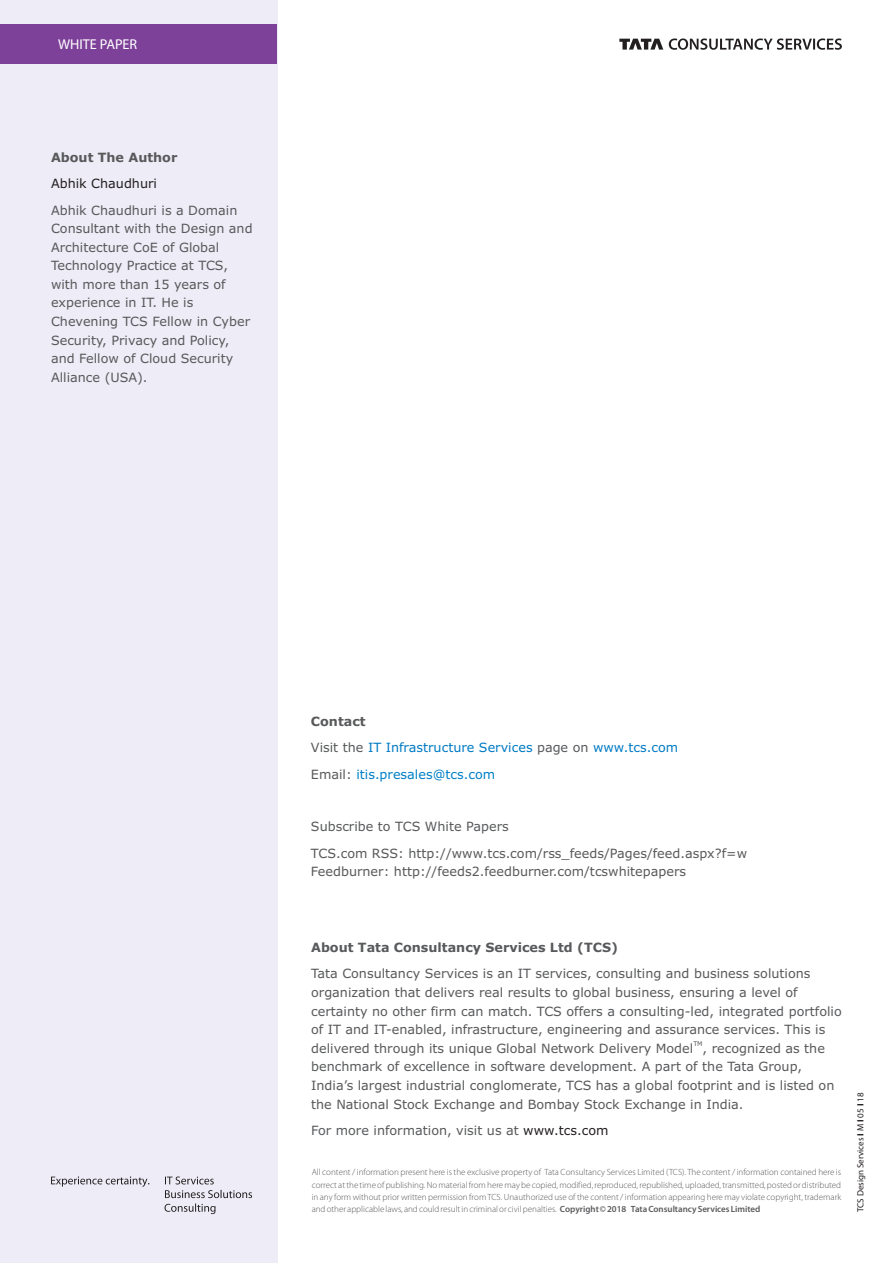
<style>
.page{position:relative;width:893px;height:1263px;background:#fff}
.page>*{position:absolute;margin:0;border:0;box-sizing:border-box;transform-origin:0 0}
.t1{font:14.25px "Myriad Pro";color:#fff}
.t2{font:12.75px/18.6px "Verdana";color:#58595b}
.t3{font:12.75px/26.4px "Verdana";color:#007bc4}
.t4{font:700 12.75px "Verdana";color:#58595b}
.t5{font:12.75px "Verdana";color:#231f20}
.t6{font:300 9px/12.3px "Myriad Pro";color:#58595b;text-align:justify}
.t7{font:9px "Myriad Pro";color:#231f20}
.t8{font:6.3px "Verdana";color:#58595b}
.s1{font-weight:700;color:#58595b}
.s2{color:#58595b}
.s3{color:#0080c6}
.s4{color:#231f20}
.s5{font-weight:600}
.s6{font-weight:700}
</style>
<div class="page">
<div style="left:0;top:0;width:277px;height:1263px;background:#eeecf6"></div>
<svg style="left:51px;top:1176px;width:98px;height:11px"></svg>
<svg style="left:165px;top:1176px;width:87px;height:38px"></svg>
<svg style="left:619px;top:39px;width:44px;height:11px"></svg>
<svg style="left:669px;top:38px;width:173px;height:12px"></svg>
<div style="left:0;top:24px;width:277px;height:40px;background:#7e4199"></div>
<p class="t1" style="left:58px;top:38px;width:81px">WHITE PAPER</p>
<p class="t4" style="left:51px;top:152px;width:128px">About The Author</p>
<p class="t5" style="left:51px;top:178px;width:107px">Abhik Chaudhuri</p>
<p class="t2" style="left:51px;top:202px;width:203px">Abhik Chaudhuri is a Domain<br>Consultant with the Design and<br>Architecture CoE of Global<br>Technology Practice at TCS, with more than 15 years of experience in IT. He is<br>Chevening TCS Fellow in Cyber<br>Security, Privacy and Policy, and Fellow of Cloud Security<br>Alliance (USA).</p>
<p class="t3" style="left:311px;top:709px;width:369px"><span class="s1">Contact<br></span><span class="s2">Visit the</span> IT Infrastructure Services <span class="s2">page on</span> www.tcs.com<br><span class="s2">Email:</span> <span class="s3">itis.presales@tcs.com</span></p>
<p class="t2" style="left:311px;top:815px;width:438px;line-height:26.4px">Subscribe to TCS White Papers<br>TCS.com RSS: http://www.tcs.com/rss_feeds/Pages/feed.aspx?f=w</p>
<p class="t2" style="left:311px;top:863px;width:377px">Feedburner: http://feeds2.feedburner.com/tcswhitepapers</p>
<p class="t4" style="left:311px;top:942px;width:308px">About Tata Consultancy Services Ltd (TCS)</p>
<p class="t2" style="left:311px;top:965px;width:532px">Tata Consultancy Services is an IT services, consulting and business solutions organization that delivers real results to global business, ensuring a level of certainty no other firm can match. TCS offers a consulting-led, integrated portfolio of IT and IT-enabled, infrastructure, engineering and assurance services. This is</p>
<p class="t8" style="left:693px;top:1041px;width:11px">TM</p>
<p class="t2" style="left:311px;top:1040px;width:525px">delivered through its unique Global Network Delivery Model , recognized as the benchmark of excellence in software development. A part of the Tata Group, India’s largest industrial conglomerate, TCS has a global footprint and is listed on the National Stock Exchange and Bombay Stock Exchange in India.</p>
<p class="t2" style="left:311px;top:1122px;width:299px">For more information, visit us at <span class="s4">www.tcs.com</span></p>
<p class="t6" style="left:312px;top:1167px;width:531px">All content / information present here is the exclusive property of Tata Consultancy Services Limited (TCS). The content / information contained here is correct at the time of publishing. No material from here may be copied, modified, reproduced, republished, uploaded, transmitted, posted or distributed in any form without prior written permission from TCS. Unauthorized use of the content / information appearing here may violate copyright, trademark and other applicable laws, and could result in criminal or civil penalties. <span class="s5">Copyright © 2018 Tata Consultancy Services Limited</span></p>
<p class="t7" style="left:857px;top:1212px;width:121px;rotate:-90deg">TCS Design Services <span class="s6">I</span> M <span class="s6">I</span> 05 <span class="s6">I</span> 18</p>
</div>
